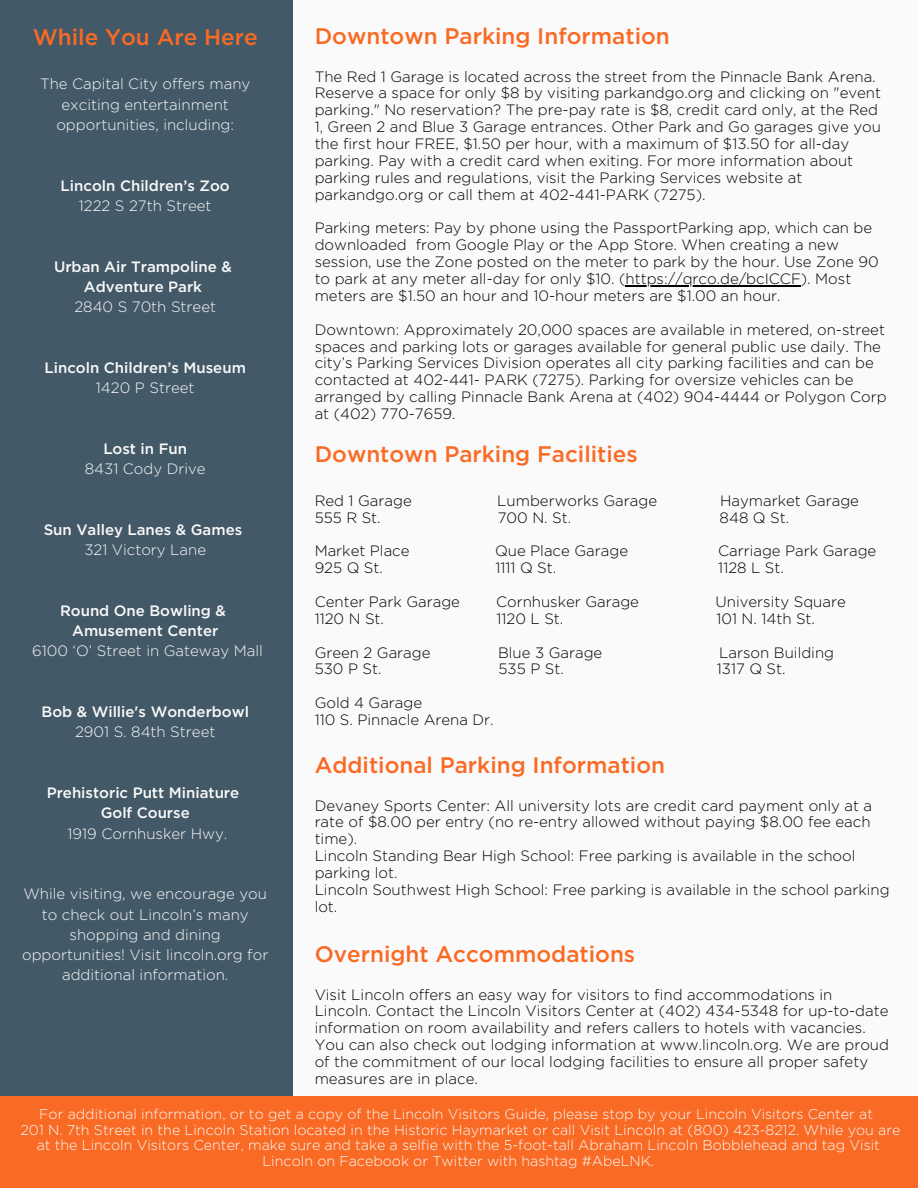
<style>
.page{position:relative;width:918px;height:1188px;background:#fafafa}
.page>*{position:absolute;margin:0;border:0;box-sizing:border-box;transform-origin:0 0}
.t1{font:500 22.5px "Gotham";color:#f96a24}
.t2{font:300 15px/16.8px "Gotham";color:#000}
.t3{font:300 15px/20.2px "Gotham";color:#fafafa;text-align:center}
.t4{font:500 15px "Gotham";color:#fafafa}
.t5{font:300 14.25px/15.8px "Gotham";color:#fafafa;text-align:center}
</style>
<div class="page">
<div style="left:0;top:0;width:293px;height:1107px;background:#435967"></div>
<div style="left:0;top:1096px;width:918px;height:92px;background:#f96a24"></div>
<hr style="left:626px;top:285px;width:175px;height:1px;background:#000">
<p class="t1" style="left:33px;top:27px;width:226px">While You Are Here</p>
<p class="t3" style="left:40px;top:75px;width:212px">The Capital City offers many exciting entertainment opportunities, including:</p>
<p class="t4" style="left:61px;top:179px;width:171px">Lincoln Children’s Zoo</p>
<p class="t3" style="left:79px;top:196px;width:134px">1222 S 27th Street</p>
<p class="t4" style="left:54px;top:260px;width:179px">Urban Air Trampoline &amp;</p>
<h1 class="t4" style="left:84px;top:280px;width:120px">Adventure Park</h1>
<p class="t3" style="left:74px;top:297px;width:143px">2840 S 70th Street</p>
<p class="t4" style="left:45px;top:361px;width:203px">Lincoln Children’s Museum</p>
<p class="t3" style="left:96px;top:378px;width:100px">1420 P Street</p>
<p class="t4" style="left:103px;top:442px;width:85px">Lost in Fun</p>
<h1 class="t3" style="left:85px;top:459px;width:122px">8431 Cody Drive</h1>
<p class="t4" style="left:44px;top:523px;width:200px">Sun Valley Lanes &amp; Games</p>
<p class="t3" style="left:84px;top:540px;width:123px">321 Victory Lane</p>
<p class="t4" style="left:60px;top:604px;width:167px">Round One Bowling &amp;</p>
<p class="t4" style="left:72px;top:624px;width:148px">Amusement Center</p>
<p class="t3" style="left:32px;top:642px;width:232px">6100 ‘O’ Street in Gateway Mall</p>
<p class="t4" style="left:42px;top:705px;width:209px">Bob &amp; Willie's Wonderbowl</p>
<p class="t3" style="left:75px;top:723px;width:142px">2901 S. 84th Street</p>
<p class="t4" style="left:47px;top:786px;width:194px">Prehistoric Putt Miniature</p>
<p class="t4" style="left:101px;top:806px;width:91px">Golf Course</p>
<p class="t3" style="left:68px;top:824px;width:161px">1919 Cornhusker Hwy.</p>
<h1 class="t3" style="left:22px;top:885px;width:248px">While visiting, we encourage you to check out Lincoln’s many shopping and dining opportunities! Visit lincoln.org for additional information.</h1>
<p class="t1" style="left:315px;top:26px;width:357px">Downtown Parking Information</p>
<h1 class="t2" style="left:315px;top:69px;width:568px">The Red 1 Garage is located across the street from the Pinnacle Bank Arena.<br>Reserve a space for only $8 by visiting parkandgo.org and clicking on "event parking." No reservation? The pre-pay rate is $8, credit card only, at the Red 1, Green 2 and Blue 3 Garage entrances. Other Park and Go garages give you the first hour FREE, $1.50 per hour, with a maximum of $13.50 for all-day parking. Pay with a credit card when exiting. For more information about parking rules and regulations, visit the Parking Services website at parkandgo.org or call them at 402-441-PARK (7275).</h1>
<p class="t2" style="left:315px;top:220px;width:566px">Parking meters: Pay by phone using the PassportParking app, which can be downloaded from Google Play or the App Store. When creating a new session, use the Zone posted on the meter to park by the hour. Use Zone 90 to park at any meter all-day for only $10. (https://qrco.de/bcICCF). Most</p>
<p class="t2" style="left:315px;top:288px;width:468px">meters are $1.50 an hour and 10-hour meters are $1.00 an hour.</p>
<p class="t2" style="left:315px;top:322px;width:573px">Downtown: Approximately 20,000 spaces are available in metered, on-street spaces and parking lots or garages available for general public use daily. The city’s Parking Services Division operates all city parking facilities and can be contacted at 402-441- PARK (7275). Parking for oversize vehicles can be arranged by calling Pinnacle Bank Arena at (402) 904-4444 or Polygon Corp</p>
<p class="t2" style="left:315px;top:406px;width:142px">at (402) 770-7659.</p>
<p class="t1" style="left:315px;top:444px;width:325px">Downtown Parking Facilities</p>
<p class="t2" style="left:315px;top:493px;width:99px">Red 1 Garage</p>
<p class="t2" style="left:497px;top:493px;width:161px">Lumberworks Garage</p>
<p class="t2" style="left:720px;top:493px;width:140px">Haymarket Garage</p>
<p class="t2" style="left:315px;top:510px;width:68px">555 R St.</p>
<p class="t2" style="left:498px;top:510px;width:75px">700 N. St.</p>
<p class="t2" style="left:720px;top:510px;width:71px">848 Q St.</p>
<p class="t2" style="left:315px;top:543px;width:96px">Market Place</p>
<p class="t2" style="left:495px;top:543px;width:134px">Que Place Garage</p>
<p class="t2" style="left:718px;top:543px;width:160px">Carriage Park Garage</p>
<p class="t2" style="left:315px;top:560px;width:70px">925 Q St.</p>
<p class="t2" style="left:495px;top:560px;width:62px">1111 Q St.</p>
<p class="t2" style="left:718px;top:560px;width:67px">1128 L St.</p>
<p class="t2" style="left:315px;top:594px;width:147px">Center Park Garage</p>
<p class="t2" style="left:496px;top:594px;width:144px">Cornhusker Garage</p>
<p class="t2" style="left:716px;top:594px;width:132px">University Square</p>
<p class="t2" style="left:315px;top:611px;width:71px">1120 N St.</p>
<p class="t2" style="left:497px;top:611px;width:68px">1120 L St.</p>
<p class="t2" style="left:716px;top:611px;width:100px">101 N. 14th St.</p>
<p class="t2" style="left:315px;top:645px;width:117px">Green 2 Garage</p>
<p class="t2" style="left:498px;top:645px;width:106px">Blue 3 Garage</p>
<p class="t2" style="left:719px;top:645px;width:116px">Larson Building</p>
<p class="t2" style="left:315px;top:661px;width:68px">530 P St.</p>
<p class="t2" style="left:499px;top:661px;width:67px">535 P St.</p>
<p class="t2" style="left:717px;top:661px;width:70px">1317 Q St.</p>
<p class="t2" style="left:315px;top:695px;width:181px">Gold 4 Garage<br>110 S. Pinnacle Arena Dr.</p>
<p class="t1" style="left:315px;top:755px;width:352px">Additional Parking Information</p>
<p class="t2" style="left:315px;top:798px;width:559px">Devaney Sports Center: All university lots are credit card payment only at a</p>
<p class="t2" style="left:315px;top:814px;width:558px">rate of $8.00 per entry (no re-entry allowed without paying $8.00 fee each time).<br>Lincoln Standing Bear High School: Free parking is available in the school</p>
<p class="t2" style="left:315px;top:865px;width:576px">parking lot.<br>Lincoln Southwest High School: Free parking is available in the school parking</p>
<p class="t2" style="left:315px;top:899px;width:24px">lot.</p>
<p class="t1" style="left:315px;top:944px;width:322px">Overnight Accommodations</p>
<p class="t2" style="left:315px;top:987px;width:519px">Visit Lincoln offers an easy way for visitors to find accommodations in</p>
<p class="t2" style="left:315px;top:1003px;width:576px">Lincoln. Contact the Lincoln Visitors Center at (402) 434-5348 for up-to-date information on room availability and refers callers to hotels with vacancies.<br>You can also check out lodging information at www.lincoln.org. We are proud of the commitment of our local lodging facilities to ensure all proper safety measures are in place.</p>
<p class="t5" style="left:39px;top:1107px;width:835px">For additional information, or to get a copy of the Lincoln Visitors Guide, please stop by your Lincoln Visitors Center at</p>
<p class="t5" style="left:21px;top:1122px;width:881px">201 N. 7th Street in the Lincoln Station located in the Historic Haymarket or call Visit Lincoln at (800) 423-8212. While you are at the Lincoln Visitors Center, make sure and take a selfie with the 5-foot-tall Abraham Lincoln Bobblehead and tag Visit<br>Lincoln on Facebook or Twitter with hashtag #AbeLNK.</p>
</div>
